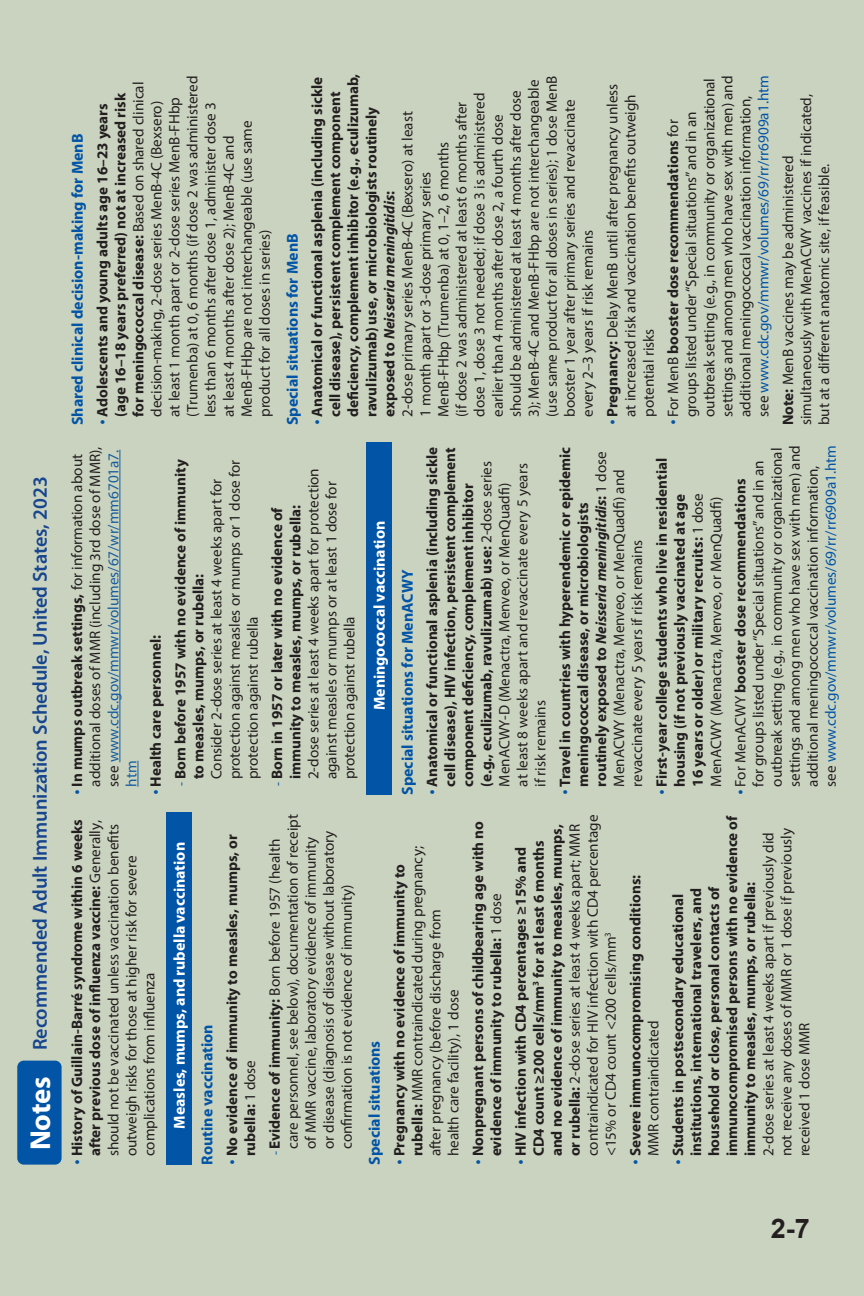
<style>
.page{position:relative;width:864px;height:1296px;background:#cad3bf}
.page>*{position:absolute;margin:0;border:0;box-sizing:border-box;transform-origin:0 0}
.t1{font:700 28.8px "Myriad Pro";letter-spacing:-.005em;color:#fff}
.t2{font:700 27px "Arial";color:#231f20}
.t3{font:600 20.1px "Myriad Pro";color:#17468e}
.t4{font:700 15.9px "Myriad Pro";color:#0154a6}
.t5{font:700 15.9px "Myriad Pro";letter-spacing:-.005em;color:#fff}
.t6{font:15.3px/18px "Myriad Pro";color:#231f20}
.t7{font:700 15.3px/18px "Myriad Pro";color:#231f20}
.s1{font-weight:700}
.s2{font-weight:700;font-style:italic}
.s3{color:#0154a6}
.s4{color:#175d9e}
.s5{font-weight:400;font-size:12.9px;color:#0154a6}
.s6{font-weight:400}
.s7{font-size:12.9px;color:#0154a6}
.s8{font-style:italic}
</style>
<div class="page">
<div style="left:17px;top:1061px;width:45px;height:104px;background:#0154a6;border-radius:6px"></div>
<div style="left:166px;top:812px;width:26px;height:353px;background:#0154a6"></div>
<hr style="left:119px;top:450px;width:1px;height:312px;background:#175d9e">
<svg style="left:137px;top:761px;width:1px;height:26px"></svg>
<div style="left:366px;top:443px;width:26px;height:352px;background:#0154a6"></div>
<h3 class="t3" style="left:29px;top:1050px;width:576px;rotate:-90deg">Recommended Adult Immunization Schedule, United States, 2023</h3>
<h1 class="t1" style="left:24px;top:1150px;width:76px;rotate:-90deg">Notes</h1>
<p class="t4" style="left:69px;top:425px;width:293px;rotate:-90deg">Shared clinical decision-making for MenB</p>
<p class="t6" style="left:93px;top:417px;width:343px;rotate:-90deg"><span class="s1">Adolescents and young adults age 16–23 years (age 16–18 years preferred) not at increased risk for meningococcal disease:</span> Based on shared clinical decision-making, 2-dose series MenB-4C (Bexsero)<br>at least 1 month apart or 2-dose series MenB-FHbp (Trumenba) at 0, 6 months (if dose 2 was administered less than 6 months after dose 1, administer dose 3<br>at least 4 months after dose 2); MenB-4C and MenB-FHbp are not interchangeable (use same product for all doses in series)</p>
<p class="t4" style="left:283px;top:425px;width:193px;rotate:-90deg">Special situations for MenB</p>
<p class="t6" style="left:308px;top:417px;width:345px;rotate:-90deg"><span class="s1">Anatomical or functional asplenia (including sickle cell disease), persistent complement component deficiency, complement inhibitor (e.g., eculizumab, ravulizumab) use, or microbiologists routinely exposed to</span> <span class="s2">Neisseria meningitidis</span><span class="s1">:<br></span>2-dose primary series MenB-4C (Bexsero) at least<br>1 month apart or 3-dose primary series<br>MenB-FHbp (Trumenba) at 0, 1–2, 6 months<br>(if dose 2 was administered at least 6 months after dose 1, dose 3 not needed; if dose 3 is administered earlier than 4 months after dose 2, a fourth dose should be administered at least 4 months after dose 3); MenB-4C and MenB-FHbp are not interchangeable (use same product for all doses in series); 1 dose MenB booster 1 year after primary series and revaccinate every 2–3 years if risk remains</p>
<p class="t6" style="left:603px;top:417px;width:335px;rotate:-90deg"><span class="s1">Pregnancy:</span> Delay MenB until after pregnancy unless at increased risk and vaccination benefits outweigh potential risks</p>
<p class="t6" style="left:664px;top:417px;width:343px;rotate:-90deg">For MenB <span class="s1">booster dose recommendations</span> for groups listed under “Special situations” and in an outbreak setting (e.g., in community or organizational settings and among men who have sex with men) and additional meningococcal vaccination information, see <span class="s3">www.cdc.gov/mmwr/volumes/69/rr/rr6909a1.htm</span></p>
<p class="t6" style="left:779px;top:425px;width:333px;rotate:-90deg"><span class="s1">Note:</span> MenB vaccines may be administered simultaneously with MenACWY vaccines if indicated, but at a different anatomic site, if feasible.</p>
<p class="t6" style="left:68px;top:787px;width:342px;rotate:-90deg"><span class="s1">In mumps outbreak settings,</span> for information about additional doses of MMR (including 3rd dose of MMR), see <span class="s4">www.cdc.gov/mmwr/volumes/67/wr/mm6701a7. htm</span></p>
<p class="t7" style="left:147px;top:787px;width:153px;rotate:-90deg">Health care personnel:</p>
<p class="t7" style="left:172px;top:779px;width:322px;text-indent:-6px;rotate:-90deg"><span class="s5">-</span> Born before 1957 with no evidence of immunity to measles, mumps, or rubella:</p>
<p class="t6" style="left:207px;top:779px;width:321px;rotate:-90deg">Consider 2-dose series at least 4 weeks apart for protection against measles or mumps or 1 dose for protection against rubella</p>
<p class="t6" style="left:304px;top:779px;width:313px;rotate:-90deg">2-dose series at least 4 weeks apart for protection against measles or mumps or at least 1 dose for protection against rubella</p>
<p class="t7" style="left:268px;top:786px;width:282px;text-align:center;rotate:-90deg"><span class="s5">-</span> Born in 1957 or later with no evidence of immunity to measles, mumps, or rubella:</p>
<p class="t6" style="left:68px;top:1156px;width:339px;rotate:-90deg"><span class="s1">History of Guillain-Barré syndrome within 6 weeks after previous dose of influenza vaccine:</span> Generally, should not be vaccinated unless vaccination benefits outweigh risks for those at higher risk for severe complications from influenza</p>
<p class="t5" style="left:171px;top:1129px;width:288px;rotate:-90deg">Measles, mumps, and rubella vaccination</p>
<p class="t4" style="left:198px;top:1165px;width:142px;rotate:-90deg">Routine vaccination</p>
<p class="t7" style="left:223px;top:1156px;width:324px;rotate:-90deg">No evidence of immunity to measles, mumps, or rubella: <span class="s6">1 dose</span></p>
<p class="t6" style="left:265px;top:1149px;width:337px;text-indent:-6px;rotate:-90deg"><span class="s7">-</span> <span class="s1">Evidence of immunity:</span> Born before 1957 (health care personnel, see below), documentation of receipt of MMR vaccine, laboratory evidence of immunity<br>or disease (diagnosis of disease without laboratory confirmation is not evidence of immunity)</p>
<p class="t5" style="left:371px;top:710px;width:191px;rotate:-90deg">Meningococcal vaccination</p>
<p class="t4" style="left:398px;top:795px;width:227px;rotate:-90deg">Special situations for MenACWY</p>
<p class="t7" style="left:423px;top:787px;width:342px;rotate:-90deg">Anatomical or functional asplenia (including sickle cell disease), HIV infection, persistent complement component deficiency, complement inhibitor<br>(e.g., eculizumab, ravulizumab) use: <span class="s6">2-dose series MenACWY-D (Menactra, Menveo, or MenQuadfi)<br>at least 8 weeks apart and revaccinate every 5 years<br>if risk remains</span></p>
<p class="t7" style="left:556px;top:787px;width:341px;rotate:-90deg">Travel in countries with hyperendemic or epidemic meningococcal disease, or microbiologists routinely exposed to <span class="s8">Neisseria meningitidis</span>: <span class="s6">1 dose MenACWY (Menactra, Menveo, or MenQuadfi) and revaccinate every 5 years if risk remains</span></p>
<p class="t7" style="left:653px;top:787px;width:330px;rotate:-90deg">First-year college students who live in residential housing (if not previously vaccinated at age<br>16 years or older) or military recruits: <span class="s6">1 dose MenACWY (Menactra, Menveo, or MenQuadfi)</span></p>
<p class="t6" style="left:731px;top:787px;width:343px;rotate:-90deg">For MenACWY <span class="s1">booster dose recommendations<br></span>for groups listed under “Special situations” and in an outbreak setting (e.g., in community or organizational settings and among men who have sex with men) and additional meningococcal vaccination information, see <span class="s3">www.cdc.gov/mmwr/volumes/69/rr/rr6909a1.htm</span></p>
<p class="t4" style="left:366px;top:1165px;width:126px;rotate:-90deg">Special situations</p>
<p class="t6" style="left:390px;top:1156px;width:312px;rotate:-90deg"><span class="s1">Pregnancy with no evidence of immunity to rubella:</span> MMR contraindicated during pregnancy; after pregnancy (before discharge from<br>health care facility), 1 dose</p>
<p class="t7" style="left:469px;top:1156px;width:337px;rotate:-90deg">Nonpregnant persons of childbearing age with no evidence of immunity to rubella: <span class="s6">1 dose</span></p>
<p class="t7" style="left:512px;top:1156px;width:343px;rotate:-90deg">HIV infection with CD4 percentages ≥15% and CD4 count ≥200 cells/mm<sup>3</sup> for at least 6 months and no evidence of immunity to measles, mumps, or rubella: <span class="s6">2-dose series at least 4 weeks apart; MMR contraindicated for HIV infection with CD4 percentage &lt;15% or CD4 count &lt;200 cells/mm</span><sup>3</sup></p>
<p class="t7" style="left:627px;top:1156px;width:283px;rotate:-90deg">Severe immunocompromising conditions:</p>
<p class="t6" style="left:644px;top:1156px;width:137px;rotate:-90deg">MMR contraindicated</p>
<p class="t7" style="left:669px;top:1156px;width:343px;rotate:-90deg">Students in postsecondary educational institutions, international travelers, and household or close, personal contacts of immunocompromised persons with no evidence of immunity to measles, mumps, or rubella:</p>
<p class="t6" style="left:759px;top:1156px;width:330px;rotate:-90deg">2-dose series at least 4 weeks apart if previously did not receive any doses of MMR or 1 dose if previously received 1 dose MMR</p>
<h2 class="t2" style="left:771px;top:1209px;width:41px">2-7</h2>
</div>
